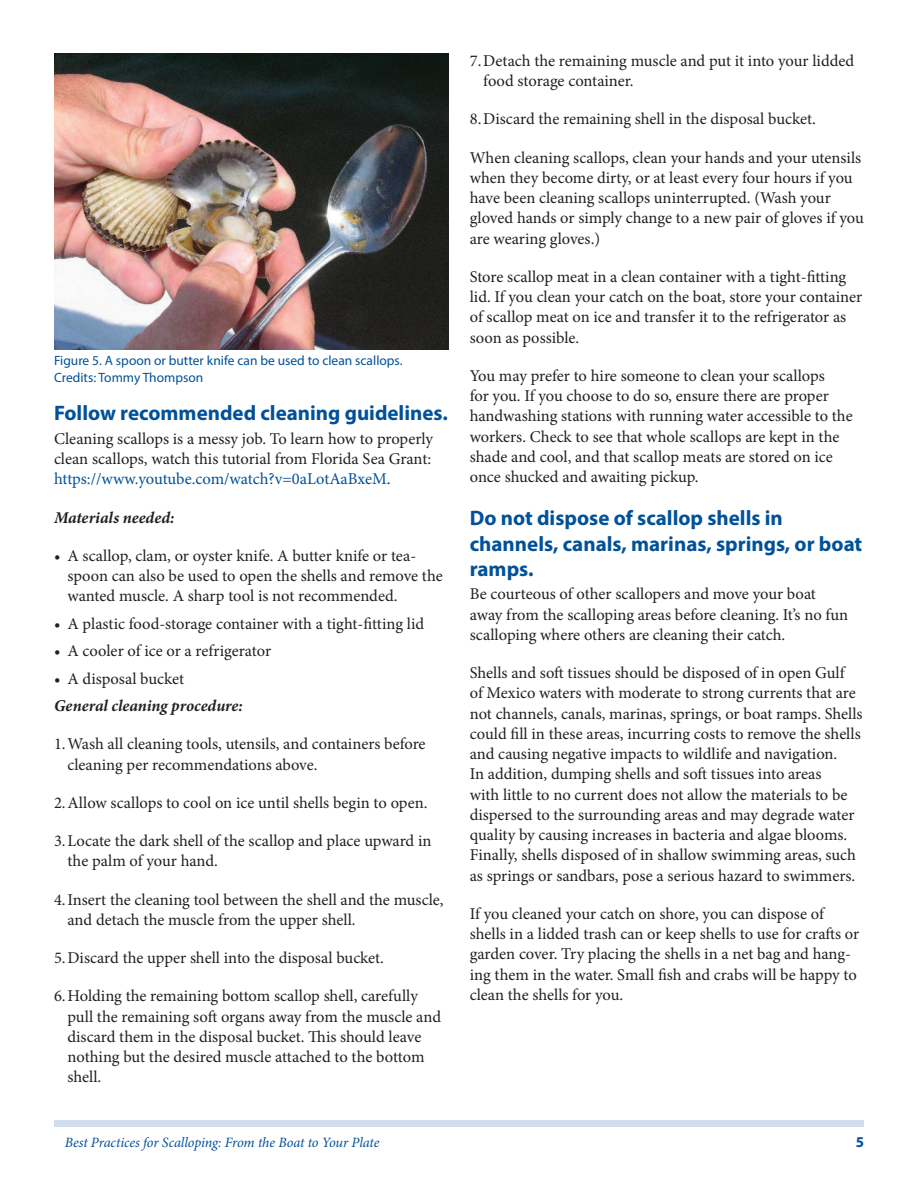
<style>
.page{position:relative;width:918px;height:1188px;background:#fff}
.page>*{position:absolute;margin:0;border:0;box-sizing:border-box;transform-origin:0 0}
.SectionHeading1{font:700 21px/25.2px "Myriad Pro";color:#01519a}
.Paragraph{font:16.5px/20.2px "Minion Pro";letter-spacing:-.005em;color:#231f20}
.Paragraph-2{font:italic 700 16.5px "Minion Pro";letter-spacing:-.005em;color:#231f20}
.t1{font:700 15px "Myriad Pro";color:#01519a}
.RunningTitleItalics{font:italic 14.25px "Minion Pro";letter-spacing:-.01em;color:#01519a}
.t2{font:13.5px/16.5px "Myriad Pro";color:#01519a}
.s1{color:#01519a}
</style>
<div class="page">
<div style="left:54px;top:1120px;width:810px;height:7px;background:#d0deeb"></div>
<img style="left:54px;top:54px;width:394px;height:296px">
<p class="t2" style="left:54px;top:352px;width:350px">Figure 5. A spoon or butter knife can be used to clean scallops.<br>Credits: Tommy Thompson</p>
<p class="SectionHeading1" style="left:54px;top:400px;width:395px">Follow recommended cleaning guidelines.</p>
<p class="Paragraph" style="left:54px;top:428px;width:381px;text-align:justify">Cleaning scallops is a messy job. To learn how to properly clean scallops, watch this tutorial from Florida Sea Grant: <span class="s1">https://www.youtube.com/watch?v=0aLotAaBxeM</span>.</p>
<p class="Paragraph-2" style="left:54px;top:506px;width:122px">Materials needed:</p>
<p class="Paragraph" style="left:68px;top:545px;width:377px;text-indent:-14px">• A scallop, clam, or oyster knife. A butter knife or tea&shy;spoon can also be used to open the shells and remove the wanted muscle. A sharp tool is not recommended.</p>
<p class="Paragraph" style="left:54px;top:613px;width:372px">• A plastic food-storage container with a tight-fitting lid</p>
<p class="Paragraph" style="left:54px;top:641px;width:219px">• A cooler of ice or a refrigerator</p>
<p class="Paragraph" style="left:54px;top:668px;width:132px">• A disposal bucket</p>
<p class="Paragraph-2" style="left:54px;top:694px;width:190px">General cleaning procedure:</p>
<p class="Paragraph" style="left:68px;top:734px;width:360px;text-indent:-14px">1.Wash all cleaning tools, utensils, and containers before cleaning per recommendations above.</p>
<p class="Paragraph" style="left:54px;top:793px;width:375px">2.Allow scallops to cool on ice until shells begin to open.</p>
<p class="Paragraph" style="left:68px;top:831px;width:366px;text-indent:-14px">3.Locate the dark shell of the scallop and place upward in the palm of your hand.</p>
<p class="Paragraph" style="left:68px;top:889px;width:378px;text-indent:-14px">4.Insert the cleaning tool between the shell and the muscle, and detach the muscle from the upper shell.</p>
<p class="Paragraph" style="left:54px;top:948px;width:332px">5.Discard the upper shell into the disposal bucket.</p>
<p class="Paragraph" style="left:68px;top:986px;width:375px;text-indent:-14px">6.Holding the remaining bottom scallop shell, carefully pull the remaining soft organs away from the muscle and discard them in the disposal bucket. This should leave nothing but the desired muscle attached to the bottom shell.</p>
<p class="Paragraph" style="left:483px;top:51px;width:372px;text-indent:-14px">7.Detach the remaining muscle and put it into your lidded food storage container.</p>
<p class="Paragraph" style="left:470px;top:109px;width:348px">8.Discard the remaining shell in the disposal bucket.</p>
<p class="Paragraph" style="left:470px;top:147px;width:396px">When cleaning scallops, clean your hands and your utensils when they become dirty, or at least every four hours if you have been cleaning scallops uninterrupted. (Wash your gloved hands or simply change to a new pair of gloves if you are wearing gloves.)</p>
<p class="Paragraph" style="left:470px;top:267px;width:394px">Store scallop meat in a clean container with a tight-fitting lid. If you clean your catch on the boat, store your container of scallop meat on ice and transfer it to the refrigerator as soon as possible.</p>
<p class="Paragraph" style="left:470px;top:366px;width:384px">You may prefer to hire someone to clean your scallops<br>for you. If you choose to do so, ensure there are proper handwashing stations with running water accessible to the workers. Check to see that whole scallops are kept in the shade and cool, and that scallop meats are stored on ice once shucked and awaiting pickup.</p>
<p class="SectionHeading1" style="left:470px;top:505px;width:394px">Do not dispose of scallop shells in channels, canals, marinas, springs, or boat ramps.</p>
<p class="Paragraph" style="left:470px;top:584px;width:380px">Be courteous of other scallopers and move your boat away from the scalloping areas before cleaning. It’s no fun scalloping where others are cleaning their catch.</p>
<p class="Paragraph" style="left:470px;top:663px;width:394px">Shells and soft tissues should be disposed of in open Gulf<br>of Mexico waters with moderate to strong currents that are not channels, canals, marinas, springs, or boat ramps. Shells could fill in these areas, incurring costs to remove the shells and causing negative impacts to wildlife and navigation.<br>In addition, dumping shells and soft tissues into areas<br>with little to no current does not allow the materials to be dispersed to the surrounding areas and may degrade water quality by causing increases in bacteria and algae blooms.<br>Finally, shells disposed of in shallow swimming areas, such as springs or sandbars, pose a serious hazard to swimmers.</p>
<p class="Paragraph" style="left:470px;top:904px;width:391px">If you cleaned your catch on shore, you can dispose of shells in a lidded trash can or keep shells to use for crafts or garden cover. Try placing the shells in a net bag and hang&shy;ing them in the water. Small fish and crabs will be happy to clean the shells for you.</p>
<p class="RunningTitleItalics" style="left:65px;top:1133px;width:316px">Best Practices for Scalloping: From the Boat to Your Plate</p>
<p class="t1" style="left:856px;top:1133px;width:10px">5</p>
</div>
